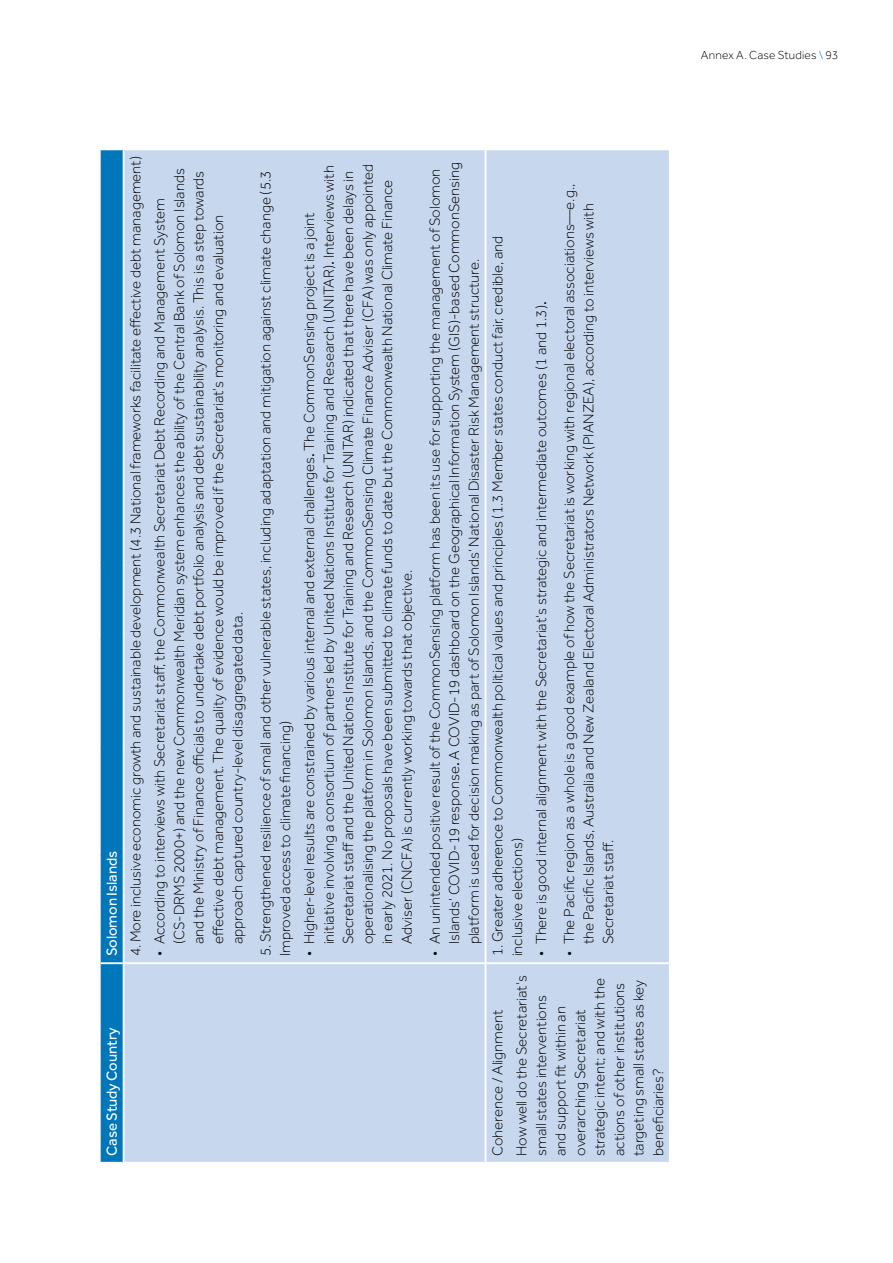
<style>
.page{position:relative;width:893px;height:1263px;background:#fff}
.page>*{position:absolute;margin:0;border:0;box-sizing:border-box;transform-origin:0 0}
.TBLB{font:300 15px/19.5px "Effra";color:#000}
.TB2{font:300 15px/19.5px "Effra";color:#000}
.TB{font:300 15px/19.5px "Effra";color:#000}
.TCH{font:15px "Effra";color:#fff}
.t1{font:300 12px "Effra";letter-spacing:.015em;color:#000}
.s1{color:#0076bb}
.s2{font-weight:400}
</style>
<div class="page">
<div style="left:101px;top:150px;width:22px;height:1012px;background:#0076bb"></div>
<div style="left:125px;top:150px;width:544px;height:1012px;background:#c7d7ed"></div>
<hr style="left:101px;top:962px;width:22px;height:2px;background:#fff">
<hr style="left:125px;top:962px;width:360px;height:2px;background:#fff">
<hr style="left:485px;top:963px;width:1px;height:201px;background:#fff">
<hr style="left:485px;top:855px;width:1px;height:108px;background:#fff">
<hr style="left:486px;top:962px;width:183px;height:2px;background:#fff">
<hr style="left:485px;top:747px;width:1px;height:108px;background:#fff">
<hr style="left:485px;top:639px;width:1px;height:108px;background:#fff">
<hr style="left:485px;top:563px;width:1px;height:76px;background:#fff">
<hr style="left:485px;top:148px;width:1px;height:415px;background:#fff">
<p class="t1" style="left:701px;top:48px;width:139px">Annex A. Case Studies <span class="s1">\</span> 93</p>
<p class="TCH" style="left:103px;top:956px;width:107px;rotate:-90deg">Solomon Islands</p>
<p class="TB2" style="left:126px;top:956px;width:802px;rotate:-90deg">4. More inclusive economic growth and sustainable development (4.3 National frameworks facilitate effective debt management)</p>
<p class="TBLB" style="left:150px;top:944px;width:777px;text-indent:-12px;rotate:-90deg">• According to interviews with Secretariat staff, the Commonwealth Secretariat Debt Recording and Management System (CS-DRMS 2000+) and the new Commonwealth Meridian system enhances the ability of the Central Bank of Solomon Islands and the Ministry of Finance officials to undertake debt portfolio analysis and debt sustainability analysis. This is a step towards effective debt management. The quality of evidence would be improved if the Secretariat’s monitoring and evaluation approach captured country-level disaggregated data.</p>
<p class="TB2" style="left:256px;top:956px;width:787px;rotate:-90deg">5. Strengthened resilience of small and other vulnerable states, including adaptation and mitigation against climate change (5.3<br>Improved access to climate financing)</p>
<p class="TBLB" style="left:299px;top:944px;width:782px;text-indent:-12px;rotate:-90deg">• Higher-level results are constrained by various internal and external challenges<span class="s2">.</span> The CommonSensing project is a joint initiative involving a consortium of partners led by United Nations Institute for Training and Research (UNITAR)<span class="s2">.</span> Interviews with Secretariat staff and the United Nations Institute for Training and Research (UNITAR) indicated that there have been delays in operationalising the platform in Solomon Islands, and the CommonSensing Climate Finance Adviser (CFA) was only appointed in early 2021. No proposals have been submitted to climate funds to date but the Commonwealth National Climate Finance Adviser (CNCFA) is currently working towards that objective.</p>
<p class="TBLB" style="left:425px;top:944px;width:784px;text-indent:-12px;rotate:-90deg">• An unintended positive result of the CommonSensing platform has been its use for supporting the management of Solomon<br>Islands’ COVID-19 response<span class="s2">.</span> A COVID-19 dashboard on the Geographical Information System (GIS)-based CommonSensing platform is used for decision making as part of Solomon Islands’ National Disaster Risk Management structure.</p>
<p class="TCH" style="left:103px;top:1156px;width:130px;rotate:-90deg">Case Study Country</p>
<p class="TB2" style="left:488px;top:956px;width:722px;rotate:-90deg">1. Greater adherence to Commonwealth political values and principles (1.3 Member states conduct fair, credible, and inclusive elections)</p>
<p class="TBLB" style="left:531px;top:956px;width:657px;rotate:-90deg">• There is good internal alignment with the Secretariat’s strategic and intermediate outcomes (1 and 1.3)<span class="s2">.</span></p>
<p class="TBLB" style="left:559px;top:944px;width:762px;text-indent:-12px;rotate:-90deg">• The Pacific region as a whole is a good example of how the Secretariat is working with regional electoral associations—e.g., the Pacific Islands, Australia and New Zealand Electoral Administrators Network (PIANZEA), according to interviews with<br>Secretariat staff.</p>
<p class="TB2" style="left:488px;top:1156px;width:148px;rotate:-90deg">Coherence / Alignment</p>
<p class="TB" style="left:512px;top:1156px;width:182px;rotate:-90deg">How well do the Secretariat’s small states interventions and support fit within an overarching Secretariat strategic intent; and with the actions of other institutions targeting small states as key beneficiaries?</p>
</div>
